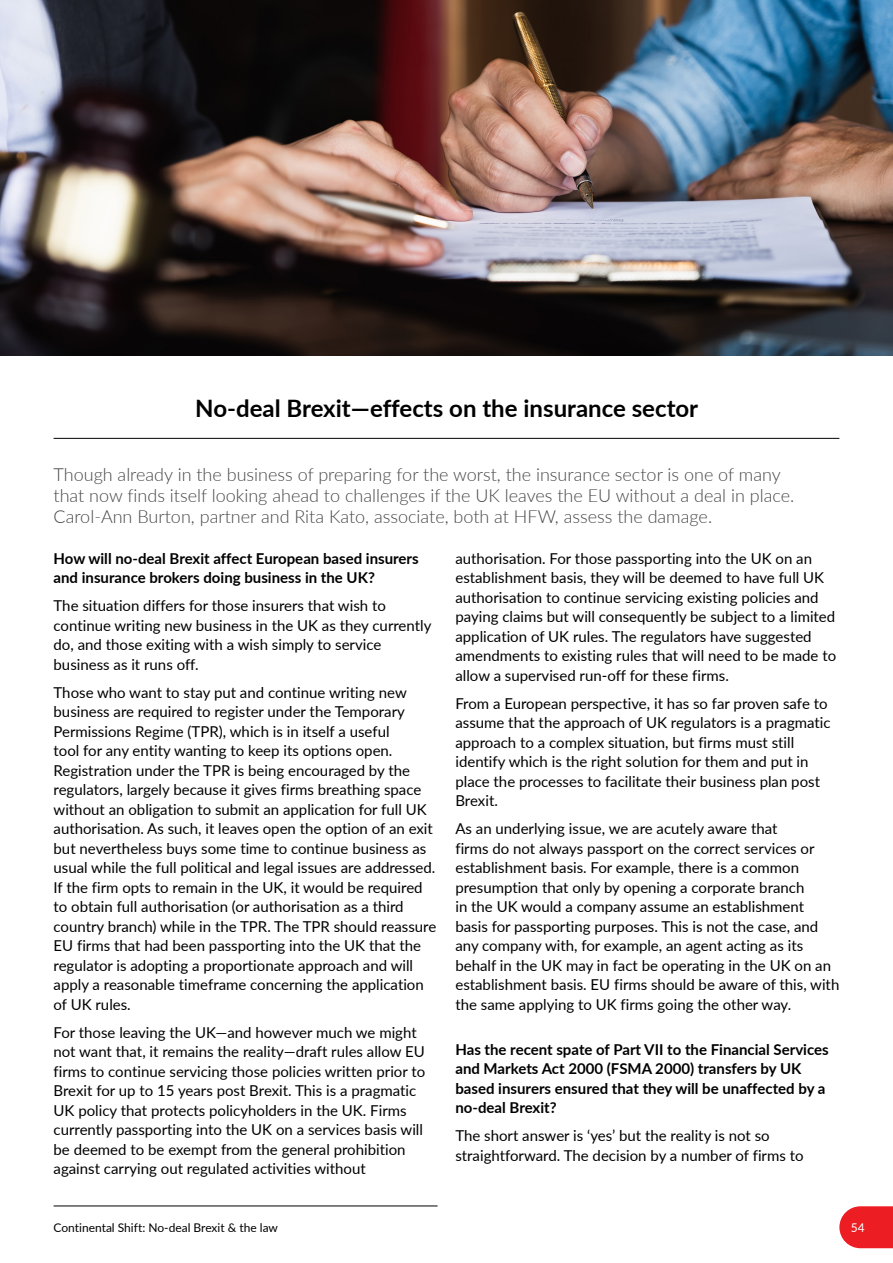
<style>
.page{position:relative;width:893px;height:1263px;background:#fff}
.page>*{position:absolute;margin:0;border:0;box-sizing:border-box;transform-origin:0 0}
.t1{font:700 24px "Lato";color:#000}
.t2{font:300 18px/21px "Lato";color:#464646}
.t3{font:15px/19.5px "Lato";color:#000}
.t4{font:700 15px/19.5px "Lato";color:#000}
.t5{font:12px "Lato";color:#000}
.t6{font:12px "Lato";color:#fff}
</style>
<div class="page">
<svg style="left:839px;top:1206px;width:54px;height:42px;background:#ee3239"></svg>
<hr style="left:54px;top:1205px;width:384px;height:1px;background:#000">
<hr style="left:54px;top:438px;width:785px;height:1px;background:#000">
<img style="left:0;top:0;width:893px;height:355px">
<h1 class="t1" style="left:195px;top:391px;width:504px">No-deal Brexit—effects on the insurance sector</h1>
<p class="t2" style="left:54px;top:463px;width:742px">Though already in the business of preparing for the worst, the insurance sector is one of many that now finds itself looking ahead to challenges if the UK leaves the EU without a deal in place.<br>Carol-Ann Burton, partner and Rita Kato, associate, both at HFW, assess the damage.</p>
<p class="t4" style="left:54px;top:548px;width:367px">How will no-deal Brexit affect European based insurers and insurance brokers doing business in the UK?</p>
<p class="t3" style="left:54px;top:595px;width:379px">The situation differs for those insurers that wish to continue writing new business in the UK as they currently do, and those exiting with a wish simply to service business as it runs off.</p>
<p class="t3" style="left:54px;top:682px;width:384px">Those who want to stay put and continue writing new business are required to register under the Temporary Permissions Regime (TPR), which is in itself a useful<br>tool for any entity wanting to keep its options open.<br>Registration under the TPR is being encouraged by the regulators, largely because it gives firms breathing space without an obligation to submit an application for full UK authorisation. As such, it leaves open the option of an exit but nevertheless buys some time to continue business as usual while the full political and legal issues are addressed.<br>If the firm opts to remain in the UK, it would be required to obtain full authorisation (or authorisation as a third country branch) while in the TPR. The TPR should reassure EU firms that had been passporting into the UK that the regulator is adopting a proportionate approach and will apply a reasonable timeframe concerning the application of UK rules.</p>
<p class="t3" style="left:54px;top:1022px;width:373px">For those leaving the UK—and however much we might not want that, it remains the reality—draft rules allow EU firms to continue servicing those policies written prior to Brexit for up to 15 years post Brexit. This is a pragmatic UK policy that protects policyholders in the UK. Firms currently passporting into the UK on a services basis will be deemed to be exempt from the general prohibition against carrying out regulated activities without</p>
<p class="t3" style="left:455px;top:548px;width:382px">authorisation. For those passporting into the UK on an establishment basis, they will be deemed to have full UK authorisation to continue servicing existing policies and paying claims but will consequently be subject to a limited application of UK rules. The regulators have suggested amendments to existing rules that will need to be made to allow a supervised run-off for these firms.</p>
<p class="t3" style="left:455px;top:693px;width:377px">From a European perspective, it has so far proven safe to assume that the approach of UK regulators is a pragmatic approach to a complex situation, but firms must still identify which is the right solution for them and put in place the processes to facilitate their business plan post Brexit.</p>
<p class="t3" style="left:455px;top:818px;width:385px">As an underlying issue, we are acutely aware that<br>firms do not always passport on the correct services or establishment basis. For example, there is a common presumption that only by opening a corporate branch<br>in the UK would a company assume an establishment basis for passporting purposes. This is not the case, and any company with, for example, an agent acting as its behalf in the UK may in fact be operating in the UK on an establishment basis. EU firms should be aware of this, with the same applying to UK firms going the other way.</p>
<p class="t4" style="left:455px;top:1039px;width:375px">Has the recent spate of Part VII to the Financial Services and Markets Act 2000 (FSMA 2000) transfers by UK based insurers ensured that they will be unaffected by a no-deal Brexit?</p>
<p class="t3" style="left:455px;top:1125px;width:350px">The short answer is ‘yes’ but the reality is not so straightforward. The decision by a number of firms to</p>
<p class="t5" style="left:54px;top:1219px;width:226px">Continental Shift: No-deal Brexit &amp; the law</p>
<p class="t6" style="left:851px;top:1219px;width:15px">54</p>
</div>
